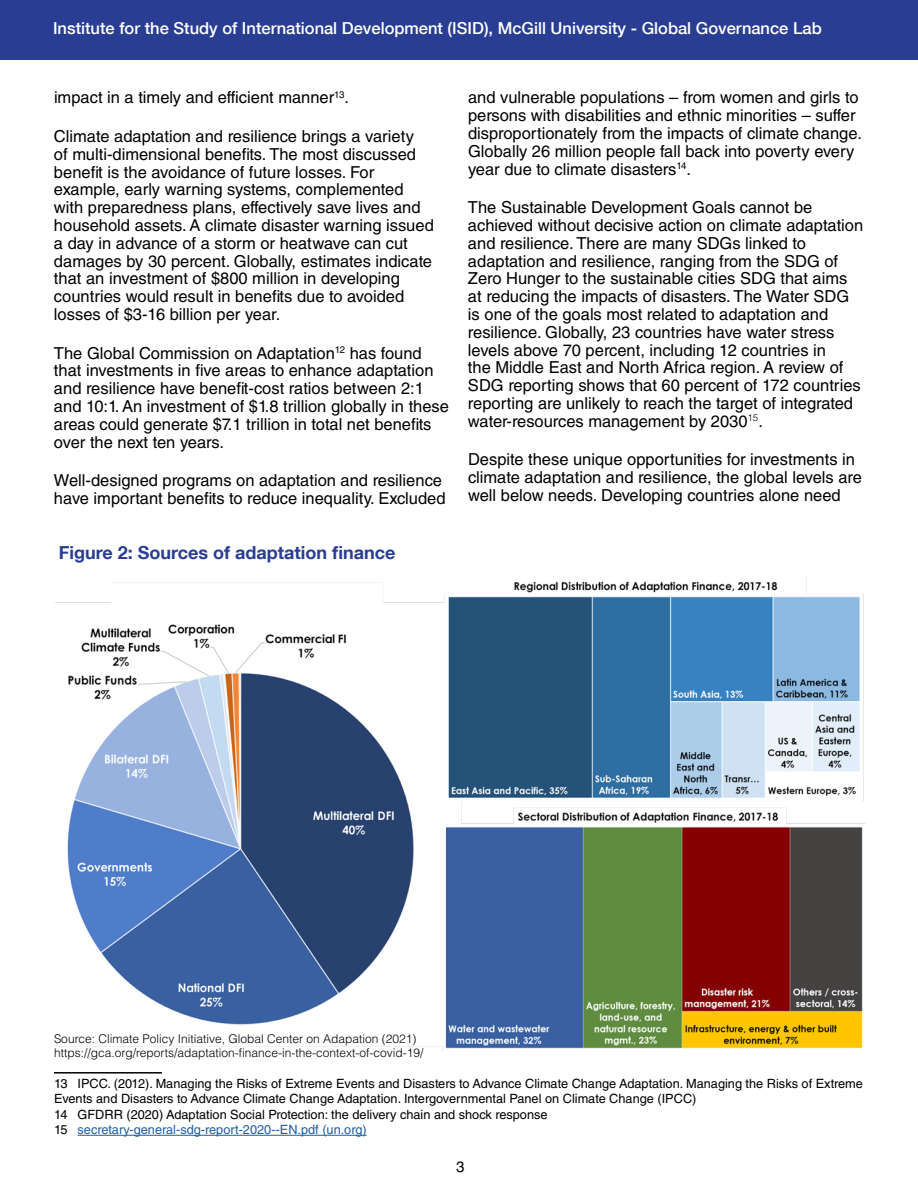
<style>
.page{position:relative;width:918px;height:1188px;background:#fff}
.page>*{position:absolute;margin:0;border:0;box-sizing:border-box;transform-origin:0 0}
.t1{font:700 18px "Helvetica Neue LT Com";color:#293d93}
.t2{font:16.5px/17.9px "Helvetica LT Std";color:#000}
.t3{font:500 16.5px "Helvetica Neue LT Com";color:#fff}
.t4{font:15px "Helvetica LT Std";color:#000}
.t5{font:12.75px/15.3px "Helvetica LT Std";color:#000}
.t6{font:300 12px/14.4px "Helvetica LT Std";color:#000}
.s1{color:#215e9e}
</style>
<div class="page">
<hr style="left:54px;top:1072px;width:108px;height:2px;background:#000">
<hr style="left:78px;top:1135px;width:289px;height:1px;background:#215e9e">
<div style="left:0;top:0;width:918px;height:59px;background:#293d93"></div>
<img style="left:56px;top:577px;width:810px;height:474px">
<div style="left:112px;top:584px;width:268px;height:20px;background:#fff"></div>
<p class="t3" style="left:53px;top:18px;width:770px">Institute for the Study of International Development (ISID), McGill University - Global Governance Lab</p>
<p class="t2" style="left:54px;top:89px;width:297px">impact in a timely and efficient manner<sup>13</sup>.</p>
<p class="t2" style="left:54px;top:127px;width:381px">Climate adaptation and resilience brings a variety<br>of multi-dimensional benefits. The most discussed benefit is the avoidance of future losses. For example, early warning systems, complemented with preparedness plans, effectively save lives and household assets. A climate disaster warning issued a day in advance of a storm or heatwave can cut damages by 30 percent. Globally, estimates indicate that an investment of $800 million in developing countries would result in benefits due to avoided losses of $3-16 billion per year.</p>
<p class="t2" style="left:54px;top:344px;width:397px">The Global Commission on Adaptation<sup>12</sup> has found that investments in five areas to enhance adaptation and resilience have benefit-cost ratios between 2:1 and 10:1. An investment of $1.8 trillion globally in these areas could generate $7.1 trillion in total net benefits over the next ten years.</p>
<p class="t2" style="left:54px;top:472px;width:393px">Well-designed programs on adaptation and resilience have important benefits to reduce inequality. Excluded</p>
<p class="t1" style="left:59px;top:541px;width:338px">Figure 2: Sources of adaptation finance</p>
<p class="t2" style="left:468px;top:89px;width:396px">and vulnerable populations – from women and girls to persons with disabilities and ethnic minorities – suffer disproportionately from the impacts of climate change.<br>Globally 26 million people fall back into poverty every year due to climate disasters<sup>14</sup>.</p>
<p class="t2" style="left:468px;top:198px;width:397px">The Sustainable Development Goals cannot be achieved without decisive action on climate adaptation and resilience. There are many SDGs linked to adaptation and resilience, ranging from the SDG of Zero Hunger to the sustainable cities SDG that aims at reducing the impacts of disasters. The Water SDG is one of the goals most related to adaptation and resilience. Globally, 23 countries have water stress levels above 70 percent, including 12 countries in<br>the Middle East and North Africa region. A review of SDG reporting shows that 60 percent of 172 countries reporting are unlikely to reach the target of integrated water-resources management by 2030<sup>15</sup>.</p>
<p class="t2" style="left:468px;top:451px;width:395px">Despite these unique opportunities for investments in climate adaptation and resilience, the global levels are well below needs. Developing countries alone need</p>
<p class="t6" style="left:54px;top:1031px;width:371px">Source: Climate Policy Initiative, Global Center on Adapation (2021) https://gca.org/reports/adaptation-finance-in-the-context-of-covid-19/</p>
<p class="t5" style="left:54px;top:1076px;width:811px">13 IPCC. (2012). Managing the Risks of Extreme Events and Disasters to Advance Climate Change Adaptation. Managing the Risks of Extreme Events and Disasters to Advance Climate Change Adaptation. Intergovernmental Panel on Climate Change (IPCC)<br>14 GFDRR (2020) Adaptation Social Protection: the delivery chain and shock response<br>15 <span class="s1">secretary-general-sdg-report-2020--EN.pdf (un.org)</span></p>
<p class="t4" style="left:456px;top:1158px;width:10px">3</p>
</div>
